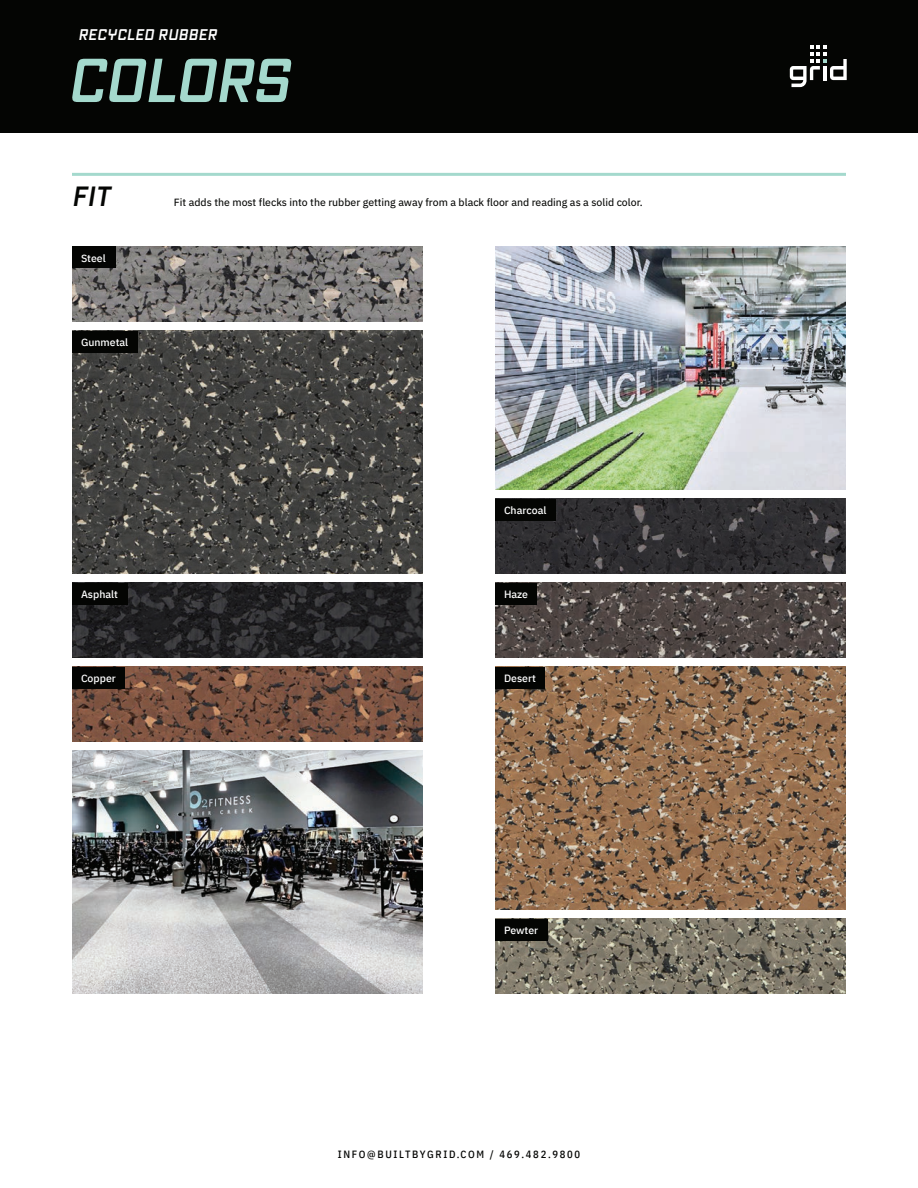
<style>
.page{position:relative;width:918px;height:1188px;background:#fff}
.page>*{position:absolute;margin:0;border:0;box-sizing:border-box;transform-origin:0 0}
.t1{font:italic 700 60px "Vox";letter-spacing:.01em;color:#a4d9cd}
.t2{font:italic 700 27px "Vox";color:#040503}
.t3{font:italic 700 15px "Vox";letter-spacing:.05em;color:#fff}
.t4{font:10.5px "IBM Plex Sans Text";color:#040503}
.t5{font:500 10.5px "IBM Plex Sans";color:#fff}
.t6{font:500 10.5px "IBM Plex Sans Cond";letter-spacing:.16em;color:#040503}
</style>
<div class="page">
<div style="left:0;top:0;width:918px;height:132px;background:#040503"></div>
<svg style="left:790px;top:45px;width:57px;height:42px"></svg>
<hr style="left:72px;top:173px;width:774px;height:3px;background:#a4d9cd">
<img style="left:72px;top:751px;width:351px;height:243px">
<img style="left:72px;top:247px;width:351px;height:75px">
<img style="left:495px;top:499px;width:351px;height:75px">
<img style="left:72px;top:583px;width:351px;height:75px">
<img style="left:72px;top:667px;width:351px;height:75px">
<img style="left:495px;top:247px;width:351px;height:243px">
<img style="left:72px;top:331px;width:351px;height:243px">
<img style="left:495px;top:919px;width:351px;height:75px">
<div style="left:72px;top:247px;width:43px;height:21px;background:#040503"></div>
<div style="left:495px;top:499px;width:60px;height:21px;background:#040503"></div>
<div style="left:72px;top:583px;width:55px;height:22px;background:#040503"></div>
<div style="left:72px;top:667px;width:53px;height:22px;background:#040503"></div>
<img style="left:495px;top:583px;width:351px;height:75px">
<div style="left:495px;top:583px;width:42px;height:22px;background:#040503"></div>
<img style="left:495px;top:667px;width:351px;height:243px">
<div style="left:495px;top:667px;width:50px;height:21px;background:#040503"></div>
<div style="left:72px;top:331px;width:66px;height:21px;background:#040503"></div>
<div style="left:495px;top:919px;width:53px;height:21px;background:#040503"></div>
<h3 class="t3" style="left:79px;top:24px;width:140px">RECYCLED RUBBER</h3>
<h1 class="t1" style="left:68px;top:39px;width:222px">COLORS</h1>
<h2 class="t2" style="left:72px;top:177px;width:39px">FIT</h2>
<p class="t4" style="left:174px;top:194px;width:470px">Fit adds the most flecks into the rubber getting away from a black floor and reading as a solid color.</p>
<p class="t5" style="left:81px;top:250px;width:26px">Steel</p>
<p class="t5" style="left:81px;top:334px;width:49px">Gunmetal</p>
<p class="t5" style="left:81px;top:586px;width:38px">Asphalt</p>
<p class="t5" style="left:81px;top:670px;width:36px">Copper</p>
<p class="t5" style="left:504px;top:502px;width:44px">Charcoal</p>
<p class="t5" style="left:504px;top:586px;width:26px">Haze</p>
<p class="t5" style="left:504px;top:670px;width:33px">Desert</p>
<p class="t5" style="left:504px;top:922px;width:36px">Pewter</p>
<p class="t6" style="left:338px;top:1146px;width:244px">INFO@BUILTBYGRID.COM / 469.482.9800</p>
</div>
